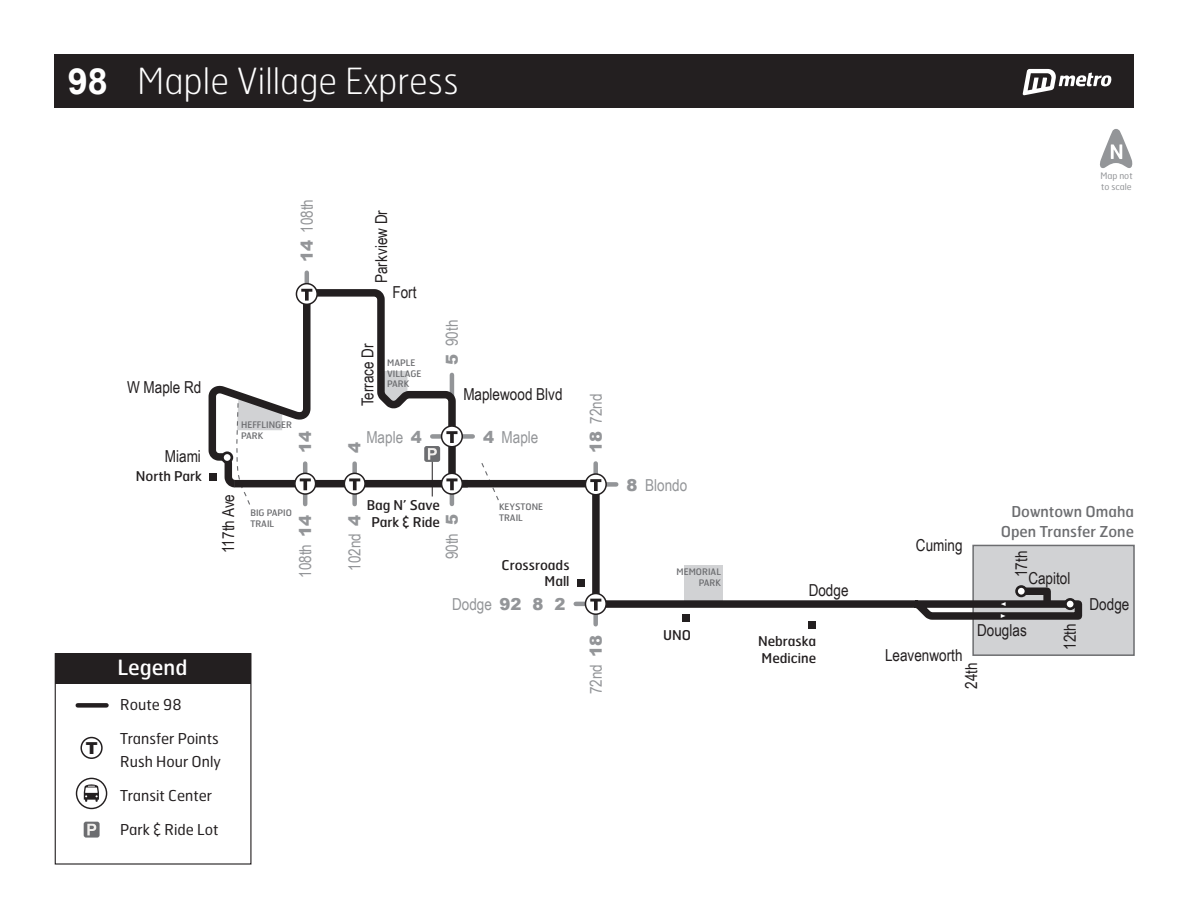
<style>
.page{position:relative;width:1188px;height:918px;background:#fff}
.page>*{position:absolute;margin:0;border:0;box-sizing:border-box;transform-origin:0 0}
.t1{font:100 36px "Hermes FB";color:#fff}
.t2{font:21px "Hermes FB";color:#fff}
.t3{font:16.5px "Arial Narrow";color:#231f20}
.t4{font:16.5px "Arial Narrow";color:#939598}
.t5{font:900 16.5px "Arial";color:#939598}
.t6{font:900 16.5px "Arial";color:#231f20}
.t7{font:15px/22.2px "Hermes FB";color:#231f20}
.t8{font:15px/19.8px "Hermes FB";color:#6c6d70;text-align:right}
.t9{font:13.5px/16.8px "Hermes FB";color:#231f20;text-align:center}
.t10{font:9px/10.8px "Hermes FB";color:#6c6d70}
.t11{font:9px/10.8px "Hermes FB";color:#939598}
.s1{font-family:"Arial";font-weight:700}
.s2{font-family:"Arial";font-weight:900}
</style>
<div class="page">
<hr style="left:305px;top:273px;width:4px;height:40px;background:#939598">
<div style="left:972px;top:545px;width:163px;height:111px;background:#d1d2d4;border:2px solid #6c6d70"></div>
<svg style="left:208px;top:285px;width:878px;height:338px"></svg>
<div style="left:235px;top:480px;width:233px;height:7px;background:#231f20"></div>
<svg style="left:295px;top:473px;width:21px;height:21px"></svg>
<div style="left:294px;top:473px;width:22px;height:22px;border:2px solid #231f20;border-radius:50%"></div>
<svg style="left:300px;top:478px;width:11px;height:12px"></svg>
<svg style="left:296px;top:284px;width:21px;height:20px"></svg>
<div style="left:296px;top:283px;width:22px;height:22px;border:2px solid #231f20;border-radius:50%"></div>
<svg style="left:301px;top:289px;width:11px;height:12px"></svg>
<div style="left:442px;top:426px;width:20px;height:21px;background:#fff;border-radius:50%"></div>
<div style="left:441px;top:425px;width:22px;height:22px;border:2px solid #231f20;border-radius:50%"></div>
<svg style="left:446px;top:431px;width:12px;height:12px"></svg>
<svg style="left:344px;top:473px;width:21px;height:21px"></svg>
<div style="left:344px;top:473px;width:22px;height:22px;border:2px solid #231f20;border-radius:50%"></div>
<svg style="left:349px;top:478px;width:11px;height:12px"></svg>
<div style="left:442px;top:473px;width:20px;height:21px;background:#fff;border-radius:50%"></div>
<div style="left:441px;top:473px;width:22px;height:22px;border:2px solid #231f20;border-radius:50%"></div>
<svg style="left:446px;top:478px;width:12px;height:12px"></svg>
<svg style="left:585px;top:474px;width:21px;height:21px"></svg>
<div style="left:585px;top:473px;width:22px;height:22px;border:2px solid #231f20;border-radius:50%"></div>
<svg style="left:590px;top:479px;width:11px;height:12px"></svg>
<svg style="left:585px;top:594px;width:21px;height:20px"></svg>
<div style="left:585px;top:593px;width:22px;height:22px;border:2px solid #231f20;border-radius:50%"></div>
<svg style="left:590px;top:599px;width:11px;height:11px"></svg>
<hr style="left:432px;top:460px;width:1px;height:37px;background:#231f20">
<div style="left:424px;top:446px;width:16px;height:16px;background:#6c6d70;border-radius:2px"></div>
<svg style="left:428px;top:448px;width:9px;height:12px"></svg>
<div style="left:209px;top:473px;width:8px;height:8px;background:#231f20"></div>
<div style="left:809px;top:621px;width:7px;height:8px;background:#231f20"></div>
<div style="left:682px;top:614px;width:8px;height:8px;background:#231f20"></div>
<svg style="left:1001px;top:602px;width:5px;height:4px"></svg>
<svg style="left:1001px;top:614px;width:5px;height:4px"></svg>
<div style="left:1065px;top:599px;width:10px;height:10px;background:#fff;border-radius:50%"></div>
<div style="left:1064px;top:598px;width:12px;height:12px;border:3px solid #231f20;border-radius:50%"></div>
<svg style="left:1014px;top:584px;width:41px;height:28px"></svg>
<div style="left:1017px;top:587px;width:9px;height:9px;background:#fff;border-radius:50%"></div>
<div style="left:1015px;top:585px;width:12px;height:12px;border:3px solid #231f20;border-radius:50%"></div>
<div style="left:577px;top:579px;width:8px;height:7px;background:#231f20"></div>
<div style="left:222px;top:453px;width:10px;height:9px;background:#fff;border-radius:50%"></div>
<div style="left:221px;top:451px;width:12px;height:13px;border:3px solid #231f20;border-radius:50%"></div>
<div style="left:80px;top:737px;width:23px;height:22px;border:2px solid #231f20;border-radius:50%"></div>
<div style="left:55px;top:653px;width:196px;height:212px;border:1px solid #231f20"></div>
<div style="left:55px;top:654px;width:196px;height:30px;background:#231f20"></div>
<div style="left:78px;top:703px;width:28px;height:5px;background:#231f20"></div>
<svg style="left:77px;top:778px;width:30px;height:30px"></svg>
<div style="left:76px;top:778px;width:31px;height:31px;border:1px solid #231f20;border-radius:50%"></div>
<svg style="left:84px;top:784px;width:15px;height:18px"></svg>
<div style="left:84px;top:822px;width:16px;height:16px;background:#6c6d70;border-radius:2px"></div>
<svg style="left:87px;top:824px;width:9px;height:11px"></svg>
<div style="left:54px;top:54px;width:1080px;height:54px;background:#231f20"></div>
<svg style="left:1023px;top:69px;width:89px;height:26px"></svg>
<svg style="left:1100px;top:129px;width:33px;height:39px"></svg>
<h1 class="t1" style="left:68px;top:58px;width:393px"><span class="s1">98</span> Maple Village Express</h1>
<p class="t6" style="left:86px;top:737px;width:13px">T</p>
<p class="t3" style="left:127px;top:375px;width:76px">W Maple Rd</p>
<p class="t3" style="left:165px;top:444px;width:38px">Miami</p>
<p class="t9" style="left:136px;top:467px;width:68px">North Park</p>
<p class="t4" style="left:295px;top:262px;width:65px;rotate:-90deg"><span class="s2">14</span> 108th</p>
<p class="t10" style="left:241px;top:420px;width:53px">HEFFLINGER<br>PARK</p>
<p class="t5" style="left:293px;top:453px;width:24px;rotate:-90deg">14</p>
<p class="t3" style="left:369px;top:283px;width:75px;rotate:-90deg">Parkview Dr</p>
<p class="t3" style="left:392px;top:280px;width:26px">Fort</p>
<p class="t3" style="left:355px;top:406px;width:65px;rotate:-90deg">Terrace Dr</p>
<p class="t10" style="left:387px;top:357px;width:36px">MAPLE<br>VILLAGE<br>PARK</p>
<p class="t4" style="left:440px;top:365px;width:46px;rotate:-90deg"><span class="s2">5</span> 90th</p>
<p class="t3" style="left:463px;top:382px;width:101px">Maplewood Blvd</p>
<p class="t4" style="left:366px;top:425px;width:57px">Maple <span class="s2">4</span></p>
<p class="t4" style="left:483px;top:425px;width:57px"><span class="s2">4</span> Maple</p>
<p class="t5" style="left:343px;top:453px;width:13px;rotate:-90deg">4</p>
<p class="t3" style="left:216px;top:553px;width:60px;rotate:-90deg">117th Ave</p>
<p class="t9" style="left:367px;top:496px;width:75px">Bag N’ Save<br>Park &amp; Ride</p>
<p class="t10" style="left:250px;top:507px;width:43px">BIG PAPIO<br>TRAIL</p>
<p class="t10" style="left:499px;top:501px;width:46px">KEYSTONE<br>TRAIL</p>
<p class="t4" style="left:293px;top:578px;width:65px;rotate:-90deg">108th <span class="s2">14</span></p>
<p class="t4" style="left:343px;top:571px;width:58px;rotate:-90deg">102nd <span class="s2">4</span></p>
<p class="t4" style="left:440px;top:559px;width:46px;rotate:-90deg">90th <span class="s2">5</span></p>
<p class="t9" style="left:502px;top:556px;width:69px;text-align:right">Crossroads<br>Mall</p>
<p class="t4" style="left:452px;top:593px;width:115px">Dodge <span class="s2">92 8 2</span></p>
<p class="t2" style="left:117px;top:654px;width:71px">Legend</p>
<p class="t7" style="left:120px;top:693px;width:63px">Route 98</p>
<p class="t7" style="left:120px;top:727px;width:102px">Transfer Points<br>Rush Hour Only</p>
<p class="t7" style="left:120px;top:784px;width:93px">Transit Center</p>
<p class="t7" style="left:120px;top:818px;width:100px">Park &amp; Ride Lot</p>
<p class="t4" style="left:584px;top:453px;width:61px;rotate:-90deg"><span class="s2">18</span> 72nd</p>
<p class="t4" style="left:584px;top:694px;width:61px;rotate:-90deg">72nd <span class="s2">18</span></p>
<p class="t11" style="left:1100px;top:170px;width:34px">Map not to scale</p>
<p class="t4" style="left:627px;top:473px;width:62px"><span class="s2">8</span> Blondo</p>
<p class="t10" style="left:677px;top:566px;width:46px;text-align:right">MEMORIAL<br>PARK</p>
<p class="t3" style="left:809px;top:579px;width:41px">Dodge</p>
<p class="t3" style="left:916px;top:533px;width:48px">Cuming</p>
<p class="t8" style="left:1001px;top:501px;width:135px">Downtown Omaha<br>Open Transfer Zone</p>
<p class="t3" style="left:1009px;top:577px;width:28px;rotate:-90deg">17th</p>
<p class="t3" style="left:1028px;top:566px;width:44px">Capitol</p>
<p class="t3" style="left:1090px;top:592px;width:41px">Dodge</p>
<p class="t3" style="left:977px;top:618px;width:51px">Douglas</p>
<p class="t9" style="left:663px;top:626px;width:30px">UNO</p>
<p class="t3" style="left:1058px;top:650px;width:28px;rotate:-90deg">12th</p>
<p class="t9" style="left:758px;top:632px;width:60px;text-align:left">Nebraska<br>Medicine</p>
<p class="t3" style="left:885px;top:643px;width:79px">Leavenworth</p>
<p class="t3" style="left:959px;top:689px;width:28px;rotate:-90deg">24th</p>
</div>
